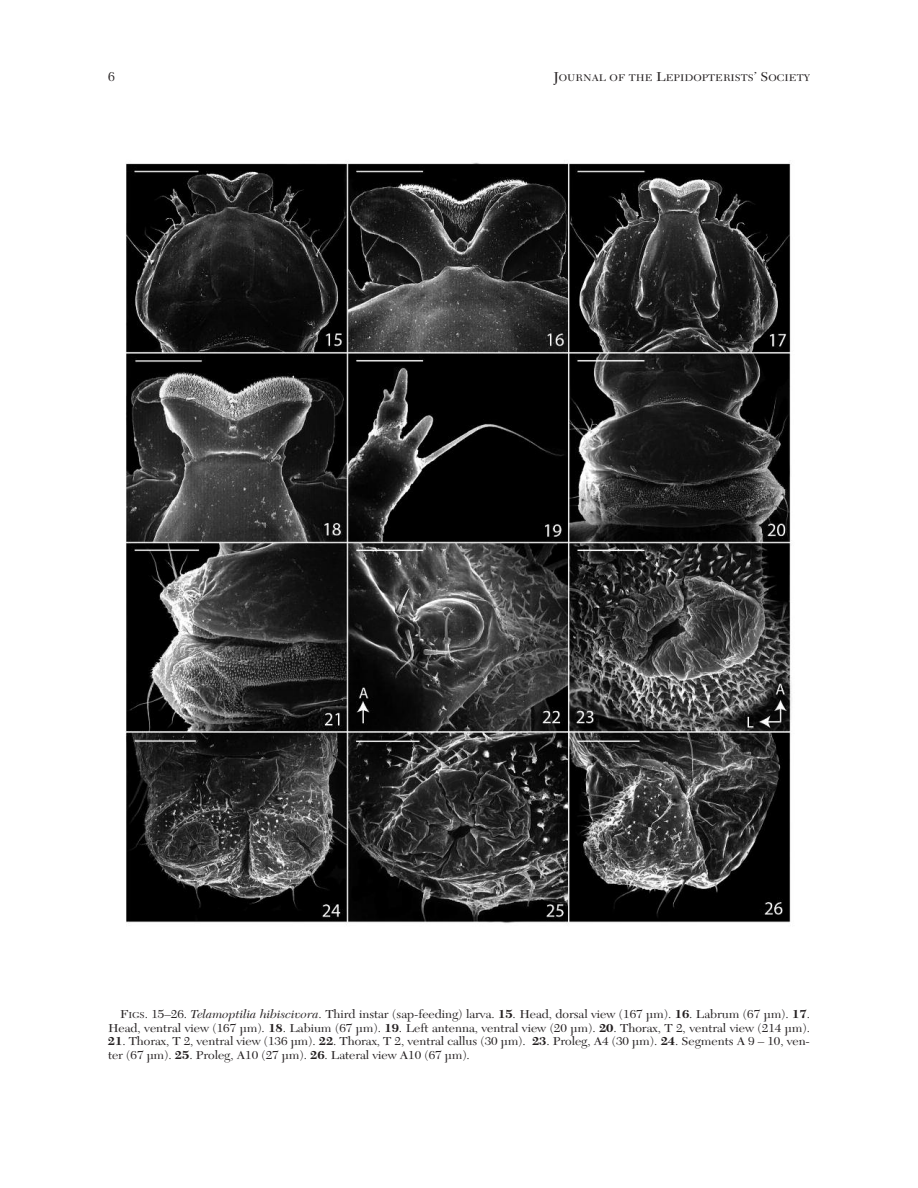
<style>
.page{position:relative;width:918px;height:1188px;background:#fff}
.page>*{position:absolute;margin:0;border:0;box-sizing:border-box;transform-origin:0 0}
.t1{font:13.5px "New Caledonia";color:#231f20}
.t2{font:12px/13.5px "New Caledonia";letter-spacing:-.005em;color:#231f20;text-align:right;scale:1.09 1}
.t3{font:10.2px "New Caledonia";color:#231f20;scale:1.09 1}
.s1{color:#fff}
.s2{font-size:13.5px}
.s3{font-size:9px}
.s4{font-style:italic}
.s5{font-weight:700}
</style>
<div class="page">
<img style="left:125px;top:160px;width:667px;height:763px">
<p class="t1" style="left:108px;top:70px;width:16px">6<span class="s1">6</span></p>
<p class="t3" style="left:553px;top:73px;width:237px"><span class="s2">J</span>OURNAL OF THE <span class="s2">L</span>EPIDOPTERISTS<span class="s2">’ S</span>OCIETY</p>
<p class="t2" style="left:108px;top:1009px;width:646px">F<span class="s3">IGS</span>. 15–26. <span class="s4">Telamoptilia hibiscivora</span>. Third instar (sap-feeding) larva. <span class="s5">15</span>. Head, dorsal view (167 µm). <span class="s5">16</span>. Labrum (67 µm). <span class="s5">17</span>.<br>Head, ventral view (167 µm). <span class="s5">18</span>. Labium (67 µm). <span class="s5">19</span>. Left antenna, ventral view (20 µm). <span class="s5">20</span>. Thorax, T 2, ventral view (214 µm).</p>
<p class="t2" style="left:108px;top:1036px;width:646px;text-align:left"><span class="s5">21</span>. Thorax, T 2, ventral view (136 µm). <span class="s5">22</span>. Thorax, T 2, ventral callus (30 µm). <span class="s5">23</span>. Proleg, A4 (30 µm). <span class="s5">24</span>. Segments A 9 – 10, ven&shy;ter (67 µm). <span class="s5">25</span>. Proleg, A10 (27 µm). <span class="s5">26</span>. Lateral view A10 (67 µm).</p>
</div>
